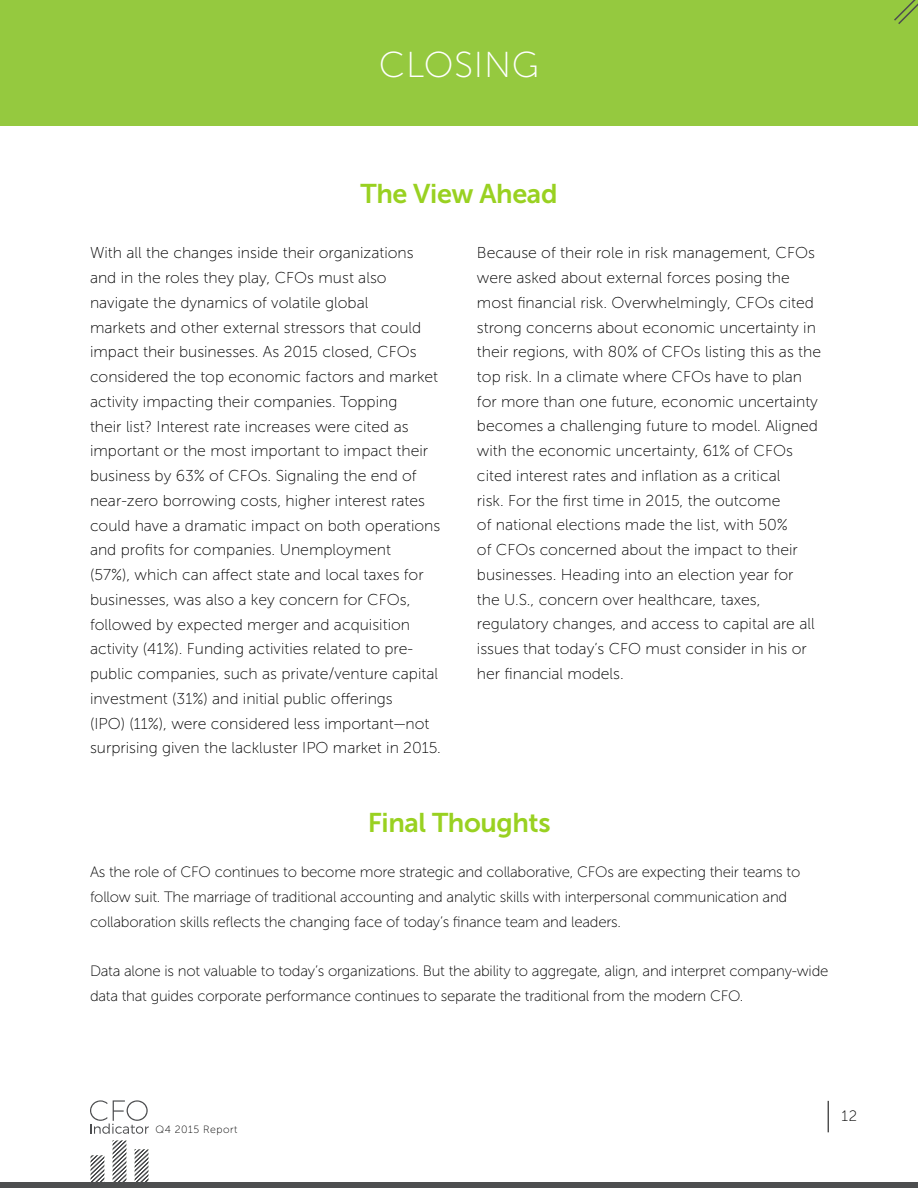
<style>
.page{position:relative;width:918px;height:1188px;background:#fff}
.page>*{position:absolute;margin:0;border:0;box-sizing:border-box;transform-origin:0 0}
.t1{font:36px "Museo Sans 100";letter-spacing:.02em;color:#fff}
.t2{font:27px "Museo Sans 700";letter-spacing:-.015em;color:#99d121}
.t3{font:15.75px/24.8px "Museo Sans 100";color:#000}
.t4{font:15px/24.8px "Museo Sans 100";letter-spacing:-.015em;color:#000}
.t5{font:10.5px "Museo Sans 100";letter-spacing:.05em;color:#000}
</style>
<div class="page">
<div style="left:0;top:0;width:918px;height:126px;background:#95c93f"></div>
<svg style="left:91px;top:1140px;width:57px;height:43px"></svg>
<svg style="left:90px;top:1100px;width:59px;height:34px"></svg>
<hr style="left:828px;top:1101px;width:1px;height:31px;background:#000">
<div style="left:0;top:1183px;width:918px;height:5px;background:#4d4e4f"></div>
<svg style="left:894px;top:0;width:24px;height:24px"></svg>
<h1 class="t1" style="left:379px;top:45px;width:162px">CLOSING</h1>
<h2 class="t2" style="left:361px;top:179px;width:198px">The View Ahead</h2>
<p class="t3" style="left:90px;top:241px;width:352px">With all the changes inside their organizations and in the roles they play, CFOs must also navigate the dynamics of volatile global<br>markets and other external stressors that could impact their businesses. As 2015 closed, CFOs considered the top economic factors and market activity impacting their companies. Topping<br>their list? Interest rate increases were cited as important or the most important to impact their business by 63% of CFOs. Signaling the end of near-zero borrowing costs, higher interest rates could have a dramatic impact on both operations and profits for companies. Unemployment<br>(57%), which can affect state and local taxes for businesses, was also a key concern for CFOs, followed by expected merger and acquisition activity (41%). Funding activities related to pre&shy;public companies, such as private/venture capital investment (31%) and initial public offerings<br>(IPO) (11%), were considered less important—not surprising given the lackluster IPO market in 2015.</p>
<p class="t3" style="left:477px;top:241px;width:346px">Because of their role in risk management, CFOs were asked about external forces posing the most financial risk. Overwhelmingly, CFOs cited strong concerns about economic uncertainty in their regions, with 80% of CFOs listing this as the top risk. In a climate where CFOs have to plan for more than one future, economic uncertainty becomes a challenging future to model. Aligned with the economic uncertainty, 61% of CFOs cited interest rates and inflation as a critical<br>risk. For the first time in 2015, the outcome<br>of national elections made the list, with 50%<br>of CFOs concerned about the impact to their businesses. Heading into an election year for<br>the U.S., concern over healthcare, taxes, regulatory changes, and access to capital are all issues that today’s CFO must consider in his or her financial models.</p>
<h2 class="t2" style="left:368px;top:807px;width:184px">Final Thoughts</h2>
<p class="t4" style="left:90px;top:860px;width:712px">As the role of CFO continues to become more strategic and collaborative, CFOs are expecting their teams to follow suit. The marriage of traditional accounting and analytic skills with interpersonal communication and collaboration skills reflects the changing face of today’s finance team and leaders.</p>
<p class="t4" style="left:90px;top:959px;width:740px">Data alone is not valuable to today’s organizations. But the ability to aggregate, align, and interpret company-wide data that guides corporate performance continues to separate the traditional from the modern CFO.</p>
<p class="t5" style="left:155px;top:1123px;width:84px">Q4 2015 Report</p>
<p class="t4" style="left:842px;top:1104px;width:17px">12</p>
</div>
